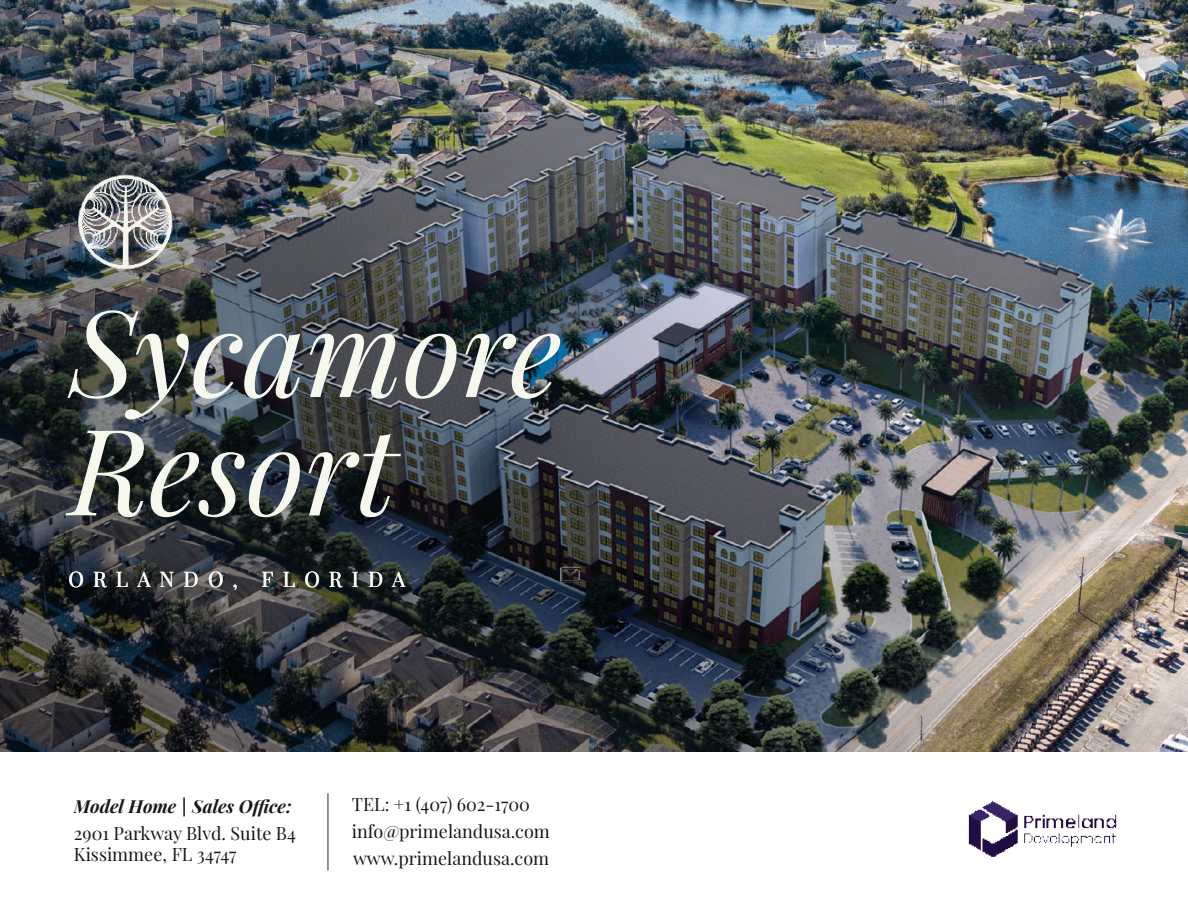
<style>
.page{position:relative;width:1188px;height:918px;background:#fff}
.page>*{position:absolute;margin:0;border:0;box-sizing:border-box;transform-origin:0 0}
.t1{font:italic 120px/118.5px "Playfair Display";color:#f6f7ed}
.t2{font:21px "Playfair Display";letter-spacing:.44em;color:#fff}
.t3{font:18px/27px "Playfair Display";color:#181819}
.t4{font:italic 700 18px "Playfair Display";color:#181819}
</style>
<div class="page">
<img style="left:0;top:1px;width:1188px;height:751px">
<img style="left:560px;top:564px;width:20px;height:20px">
<img style="left:74px;top:167px;width:109px;height:109px">
<img style="left:968px;top:800px;width:149px;height:57px">
<hr style="left:327px;top:793px;width:2px;height:77px;background:#181819">
<h1 class="t1" style="left:69px;top:299px;width:494px">Sycamore<br>Resort</h1>
<p class="t2" style="left:68px;top:568px;width:339px">ORLANDO, FLORIDA</p>
<p class="t4" style="left:74px;top:794px;width:219px">Model Home | Sales Office:</p>
<p class="t3" style="left:74px;top:823px;width:224px;line-height:21px">2901 Parkway Blvd. Suite B4<br>Kissimmee, FL 34747</p>
<p class="t3" style="left:352px;top:790px;width:200px">TEL: +1 (407) 602-1700 info@primelandusa.com www.primelandusa.com</p>
</div>
